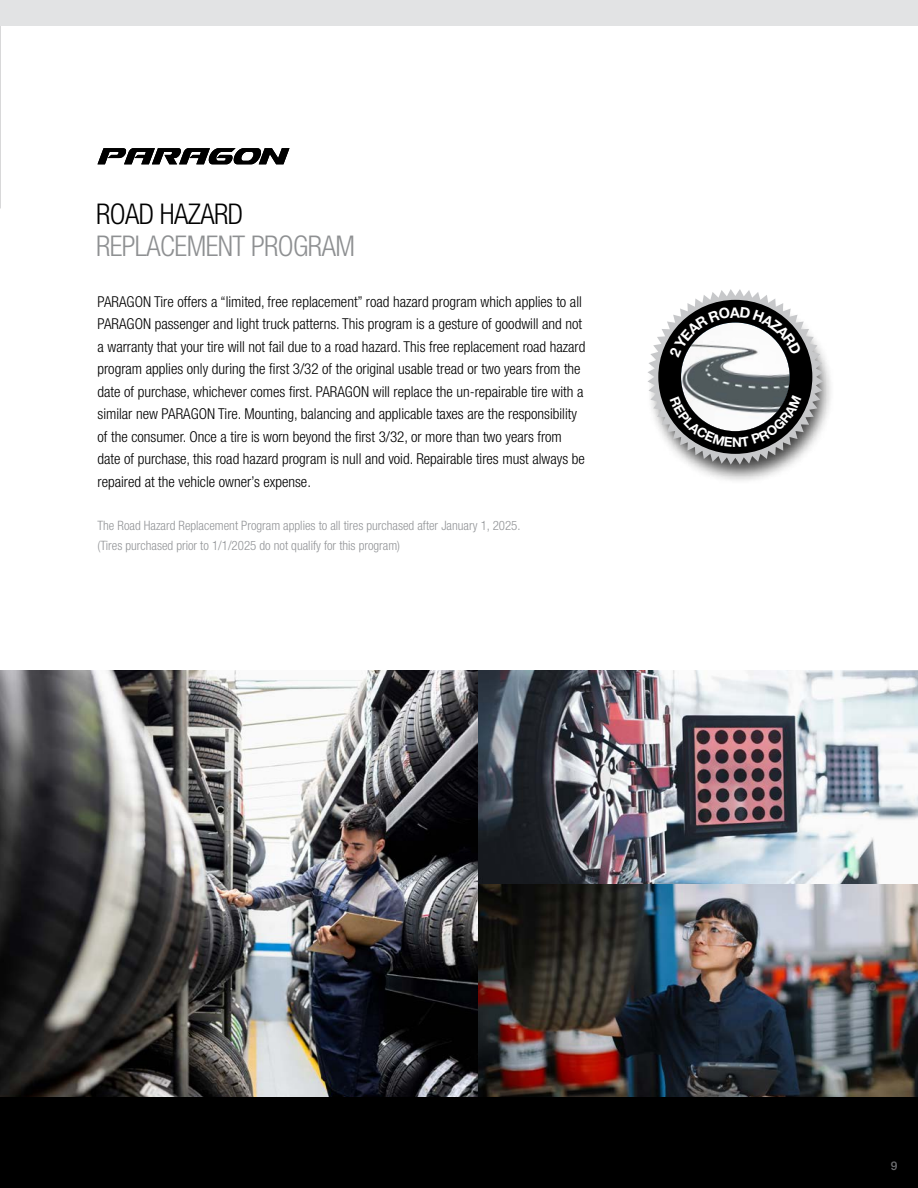
<style>
.page{position:relative;width:918px;height:1188px;background:#fff}
.page>*{position:absolute;margin:0;border:0;box-sizing:border-box;transform-origin:0 0}
.t1{font:300 condensed 28.65px "Helvetica Neue LT Std";letter-spacing:-.02em;color:#8e9092}
.t2{font:300 condensed 28.65px "Helvetica Neue LT Std";letter-spacing:-.02em;color:#000}
.t3{font:300 condensed 15px/22.5px "Helvetica Neue LT Std";color:#000}
.t4{font:300 condensed 12.9px/19.4px "Helvetica Neue LT Std";color:#939598}
.t5{font:500 12px "Helvetica Neue LT Std";color:#6d6e71}
</style>
<div class="page">
<img style="left:0;top:0;width:1px;height:208px">
<div style="left:0;top:0;width:918px;height:26px;background:#e2e3e4"></div>
<svg style="left:97px;top:148px;width:193px;height:16px"></svg>
<div style="left:0;top:1067px;width:918px;height:121px;background:#000"></div>
<img style="left:0;top:670px;width:479px;height:427px">
<img style="left:479px;top:884px;width:439px;height:213px">
<img style="left:479px;top:670px;width:439px;height:214px">
<div style="left:646px;top:296px;width:189px;height:188px;background:#000;opacity:.75"></div>
<svg style="left:648px;top:289px;width:175px;height:176px"></svg>
<h1 class="t2" style="left:96px;top:198px;width:149px">ROAD HAZARD</h1>
<h1 class="t1" style="left:96px;top:230px;width:260px">REPLACEMENT PROGRAM</h1>
<p class="t3" style="left:98px;top:290px;width:489px">PARAGON Tire offers a “limited, free replacement” road hazard program which applies to all PARAGON passenger and light truck patterns. This program is a gesture of goodwill and not a warranty that your tire will not fail due to a road hazard. This free replacement road hazard program applies only during the first 3/32 of the original usable tread or two years from the date of purchase, whichever comes first. PARAGON will replace the un-repairable tire with a similar new PARAGON Tire. Mounting, balancing and applicable taxes are the responsibility of the consumer. Once a tire is worn beyond the first 3/32, or more than two years from date of purchase, this road hazard program is null and void. Repairable tires must always be repaired at the vehicle owner’s expense.</p>
<p class="t4" style="left:98px;top:516px;width:425px">The Road Hazard Replacement Program applies to all tires purchased after January 1, 2025. (Tires purchased prior to 1/1/2025 do not qualify for this program)</p>
<p class="t5" style="left:891px;top:1158px;width:8px">9</p>
</div>
